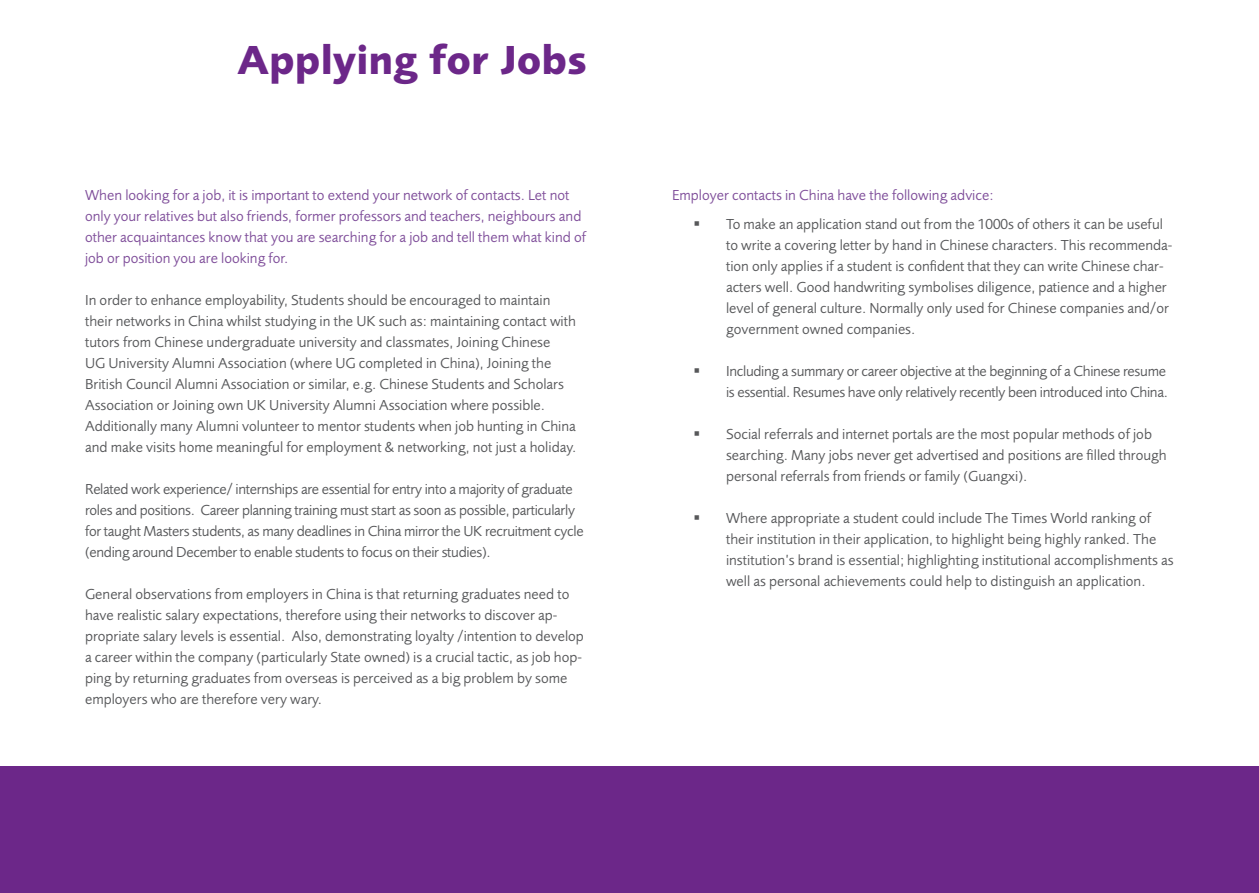
<style>
.page{position:relative;width:1259px;height:893px;background:#fff}
.page>*{position:absolute;margin:0;border:0;box-sizing:border-box;transform-origin:0 0}
.t1{font:700 42px "Foundry Sans";color:#6c2789}
.No_Spacing{font:15px/21px "Foundry Sans";color:#57585a}
.No_Spacing-2{font:15px/21px "Foundry Sans";letter-spacing:-.02em;color:#57585a}
.t2{font:15px/21px "Foundry Sans";color:#7f4e9a}
</style>
<div class="page">
<div style="left:0;top:766px;width:1259px;height:127px;background:#6c2789"></div>
<p class="t1" style="left:238px;top:35px;width:351px">Applying for Jobs</p>
<p class="t2" style="left:85px;top:184px;width:502px">When looking for a job, it is important to extend your network of contacts. Let not only your relatives but also friends, former professors and teachers, neighbours and other acquaintances know that you are searching for a job and tell them what kind of job or position you are looking for.</p>
<p class="No_Spacing" style="left:85px;top:289px;width:493px">In order to enhance employability, Students should be encouraged to maintain their networks in China whilst studying in the UK such as: maintaining contact with tutors from Chinese undergraduate university and classmates, Joining Chinese<br>UG University Alumni Association (where UG completed in China), Joining the British Council Alumni Association or similar, e.g. Chinese Students and Scholars Association or Joining own UK University Alumni Association where possible.<br>Additionally many Alumni volunteer to mentor students when job hunting in China and make visits home meaningful for employment &amp; networking, not just a holiday.</p>
<p class="No_Spacing-2" style="left:85px;top:478px;width:500px">Related work experience/ internships are essential for entry into a majority of graduate roles and positions. Career planning training must start as soon as possible, particularly for taught Masters students, as many deadlines in China mirror the UK recruitment cycle (ending around December to enable students to focus on their studies).</p>
<p class="No_Spacing" style="left:85px;top:583px;width:500px">General observations from employers in China is that returning graduates need to have realistic salary expectations, therefore using their networks to discover ap&shy;propriate salary levels is essential. Also, demonstrating loyalty /intention to develop a career within the company (particularly State owned) is a crucial tactic, as job hop&shy;ping by returning graduates from overseas is perceived as a big problem by some employers who are therefore very wary.</p>
<p class="t2" style="left:672px;top:184px;width:323px">Employer contacts in China have the following advice:</p>
<p class="No_Spacing" style="left:726px;top:213px;width:448px;text-indent:-33px">▪ To make an application stand out from the 1000s of others it can be useful to write a covering letter by hand in Chinese characters. This recommenda&shy;tion only applies if a student is confident that they can write Chinese char&shy;acters well. Good handwriting symbolises diligence, patience and a higher level of general culture. Normally only used for Chinese companies and/or government owned companies.</p>
<p class="No_Spacing-2" style="left:693px;top:360px;width:476px;text-align:right">▪ Including a summary or career objective at the beginning of a Chinese resume is essential. Resumes have only relatively recently been introduced into China.</p>
<p class="No_Spacing" style="left:726px;top:423px;width:442px;text-indent:-33px">▪ Social referrals and internet portals are the most popular methods of job searching. Many jobs never get advertised and positions are filled through personal referrals from friends or family (Guangxi).</p>
<p class="No_Spacing" style="left:726px;top:507px;width:449px;text-indent:-33px">▪ Where appropriate a student could include The Times World ranking of their institution in their application, to highlight being highly ranked. The institution’s brand is essential; highlighting institutional accomplishments as well as personal achievements could help to distinguish an application.</p>
</div>
